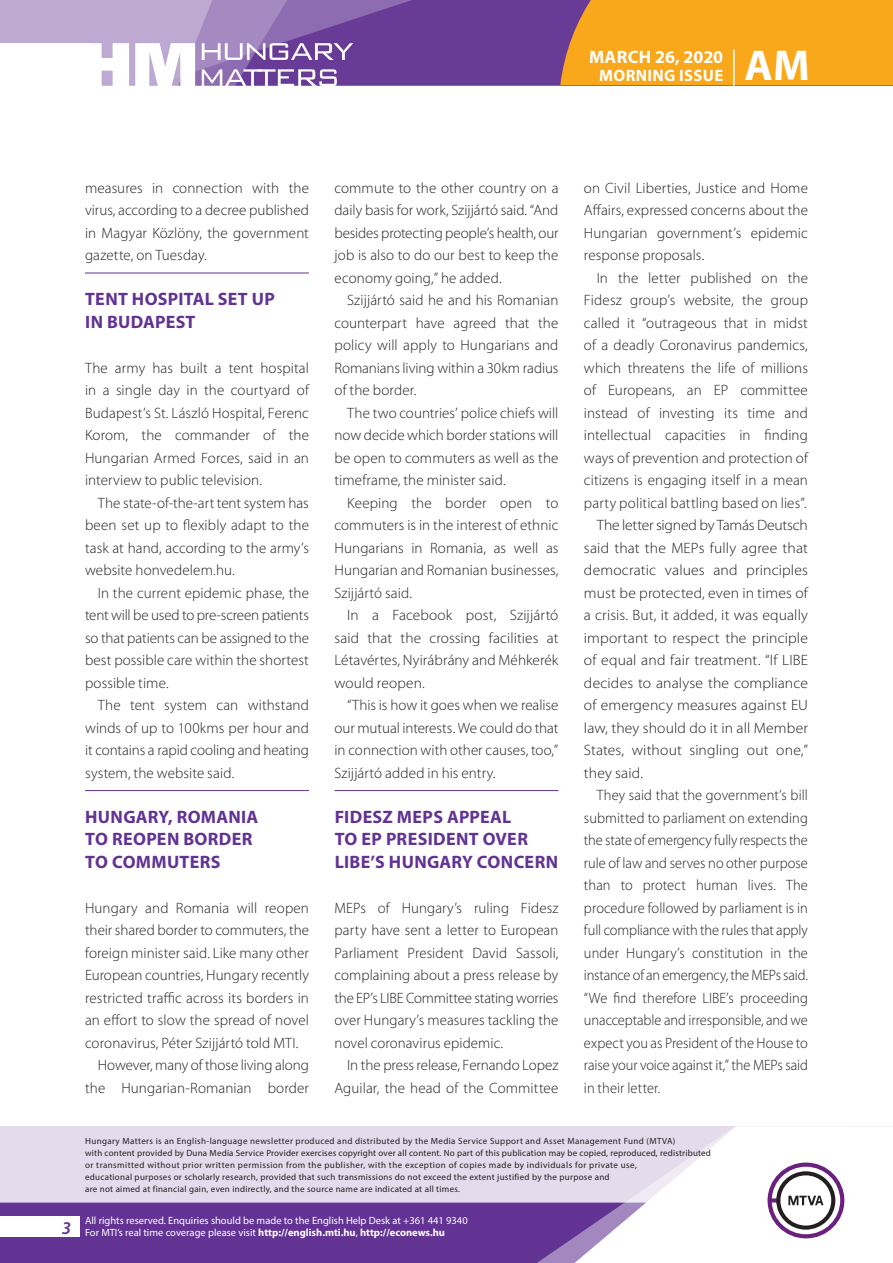
<style>
.page{position:relative;width:893px;height:1263px;background:#fff}
.page>*{position:absolute;margin:0;border:0;box-sizing:border-box;transform-origin:0 0}
.t1{font:700 43.35px "Myriad Pro";color:#fff}
._01_cimsor{font:700 18px/22.5px "Myriad Pro";letter-spacing:.015em;color:#623393}
.t2{font:700 18px "Myriad Pro";letter-spacing:.01em;color:#fff}
.t3{font:italic 600 18px "Myriad Pro";color:#623393}
.t4{font:700 16.5px "Myriad Pro";letter-spacing:.02em;color:#fff}
._03_kenyer_szöveg-2{font:300 15px/22.5px "Myriad Pro";letter-spacing:.005em;color:#231f20;text-align:justify}
._03_kenyer_szöveg-1{font:300 15px/22.5px "Myriad Pro";letter-spacing:.005em;color:#231f20;text-align:justify}
._03_kenyer_szöveg-2-2{font:300 15px/22.5px "Myriad Pro";letter-spacing:.005em;color:#231f20;text-align:justify;scale:.96 1}
._03_kenyer_szöveg-2-3{font:300 15px/22.5px "Myriad Pro";letter-spacing:.005em;color:#231f20;text-align:justify;scale:1.04 1}
.t5{font:10.5px/12px "Myriad Pro";color:#fff}
.t6{font:9px/12px "Myriad Pro";letter-spacing:.03em;color:#231f20}
.s1{font-weight:700}
</style>
<div class="page">
<div style="left:0;top:1126px;width:893px;height:137px;background:#e4dcec"></div>
<div style="left:0;top:1202px;width:506px;height:61px;background:#623393"></div>
<svg style="left:506px;top:1202px;width:69px;height:61px;background:#6b3e99"></svg>
<svg style="left:575px;top:1126px;width:318px;height:137px"></svg>
<div style="left:0;top:1216px;width:79px;height:20px;background:#fff"></div>
<div style="left:0;top:0;width:893px;height:85px;background:#683b97"></div>
<div style="left:560px;top:0;width:333px;height:85px;background:#f9a71b"></div>
<hr style="left:733px;top:49px;width:2px;height:37px;background:#fff">
<svg style="left:0;top:0;width:479px;height:86px"></svg>
<hr style="left:85px;top:273px;width:224px;height:1px;background:#623393">
<hr style="left:85px;top:790px;width:224px;height:1px;background:#623393">
<hr style="left:334px;top:790px;width:224px;height:1px;background:#623393">
<p class="t2" style="left:589px;top:45px;width:136px">MARCH 26, 2020</p>
<p class="t4" style="left:599px;top:65px;width:125px">MORNING ISSUE</p>
<h1 class="t1" style="left:745px;top:37px;width:67px">AM</h1>
<p class="_03_kenyer_szöveg-2" style="left:85px;top:176px;width:225px">measures in connection with the virus, according to a decree published in Magyar Közlöny, the government gazette, on Tuesday.</p>
<p class="_01_cimsor" style="left:85px;top:287px;width:191px">TENT HOSPITAL SET UP<br>IN BUDAPEST</p>
<p class="_03_kenyer_szöveg-1" style="left:85px;top:356px;width:225px">The army has built a tent hospital in a single day in the courtyard of Budapest’s St. László Hospital, Ferenc Korom, the commander of the Hungarian Armed Forces, said in an interview to public television.</p>
<p class="_03_kenyer_szöveg-2" style="left:85px;top:491px;width:225px;text-indent:13px">The state-of-the-art tent system has been set up to flexibly adapt to the task at hand, according to the army’s website honvedelem.hu.</p>
<p class="_03_kenyer_szöveg-2" style="left:85px;top:581px;width:225px;text-indent:13px">In the current epidemic phase, the tent will be used to pre-screen patients so that patients can be assigned to the best possible care within the shortest possible time.</p>
<p class="_03_kenyer_szöveg-2" style="left:85px;top:694px;width:225px;text-indent:13px">The tent system can withstand winds of up to 100kms per hour and it contains a rapid cooling and heating system, the website said.</p>
<p class="_01_cimsor" style="left:85px;top:805px;width:175px">HUNGARY, ROMANIA<br>TO REOPEN BORDER<br>TO COMMUTERS</p>
<p class="_03_kenyer_szöveg-1" style="left:85px;top:896px;width:225px">Hungary and Romania will reopen their shared border to commuters, the foreign minister said. Like many other European countries, Hungary recently restricted traffic across its borders in an effort to slow the spread of novel coronavirus, Péter Szijjártó told MTI.</p>
<p class="_03_kenyer_szöveg-2" style="left:85px;top:1054px;width:225px;text-align:right">However, many of those living along the Hungarian-Romanian border</p>
<p class="_03_kenyer_szöveg-2" style="left:334px;top:176px;width:225px">commute to the other country on a daily basis for work, Szijjártó said. “And besides protecting people’s health, our job is also to do our best to keep the economy going,” he added.</p>
<p class="_03_kenyer_szöveg-2" style="left:334px;top:289px;width:225px;text-indent:13px">Szijjártó said he and his Romanian counterpart have agreed that the policy will apply to Hungarians and Romanians living within a 30km radius of the border.</p>
<p class="_03_kenyer_szöveg-2" style="left:334px;top:401px;width:225px;text-indent:13px">The two countries’ police chiefs will now decide which border stations will be open to commuters as well as the timeframe, the minister said.</p>
<p class="_03_kenyer_szöveg-2" style="left:334px;top:491px;width:225px;text-indent:13px">Keeping the border open to commuters is in the interest of ethnic Hungarians in Romania, as well as Hungarian and Romanian businesses, Szijjártó said.</p>
<p class="_03_kenyer_szöveg-2" style="left:334px;top:604px;width:225px;text-indent:13px">In a Facebook post, Szijjártó said that the crossing facilities at Létavértes, Nyirábrány and Méhkerék would reopen.</p>
<p class="_03_kenyer_szöveg-2" style="left:334px;top:694px;width:225px;text-indent:13px">“This is how it goes when we realise our mutual interests. We could do that in connection with other causes, too,” Szijjártó added in his entry.</p>
<p class="_01_cimsor" style="left:335px;top:805px;width:225px">FIDESZ MEPS APPEAL<br>TO EP PRESIDENT OVER<br>LIBE’S HUNGARY CONCERN</p>
<p class="_03_kenyer_szöveg-1" style="left:334px;top:896px;width:225px">MEPs of Hungary’s ruling Fidesz party have sent a letter to European Parliament President David Sassoli, complaining about a press release by the EP’s LIBE Committee stating worries over Hungary’s measures tackling the novel coronavirus epidemic.</p>
<p class="_03_kenyer_szöveg-2" style="left:334px;top:1054px;width:225px;text-align:right">In the press release, Fernando Lopez<br>Aguilar, the head of the Committee</p>
<p class="_03_kenyer_szöveg-2" style="left:584px;top:176px;width:225px">on Civil Liberties, Justice and Home Affairs, expressed concerns about the Hungarian government’s epidemic response proposals.</p>
<p class="_03_kenyer_szöveg-2" style="left:584px;top:266px;width:225px;text-indent:13px">In the letter published on the Fidesz group’s website, the group called it “outrageous that in midst of a deadly Coronavirus pandemics, which threatens the life of millions of Europeans, an EP committee instead of investing its time and intellectual capacities in finding ways of prevention and protection of citizens is engaging itself in a mean party political battling based on lies”.</p>
<p class="_03_kenyer_szöveg-2-3" style="left:584px;top:514px;width:217px;text-indent:13px">The letter signed by Tamás Deutsch said that the MEPs fully agree that democratic values and principles must be protected, even in times of a crisis. But, it added, it was equally important to respect the principle of equal and fair treatment. “If LIBE decides to analyse the compliance of emergency measures against EU law, they should do it in all Member States, without singling out one,” they said.</p>
<p class="_03_kenyer_szöveg-2-2" style="left:584px;top:784px;width:235px;text-indent:13px">They said that the government’s bill submitted to parliament on extending the state of emergency fully respects the rule of law and serves no other purpose than to protect human lives. The procedure followed by parliament is in full compliance with the rules that apply under Hungary’s constitution in the instance of an emergency, the MEPs said. “We find therefore LIBE’s proceeding unacceptable and irresponsible, and we expect you as President of the House to raise your voice against it,” the MEPs said in their letter.</p>
<p class="t3" style="left:62px;top:1217px;width:11px">3</p>
<p class="t6" style="left:85px;top:1134px;width:627px">Hungary Matters is an English-language newsletter produced and distributed by the Media Service Support and Asset Management Fund (MTVA)<br>with content provided by Duna Media Service Provider exercises copyright over all content. No part of this publication may be copied, reproduced, redistributed or transmitted without prior written permission from the publisher, with the exception of copies made by individuals for private use,<br>educational purposes or scholarly research, provided that such transmissions do not exceed the extent justified by the purpose and<br>are not aimed at financial gain, even indirectly, and the source name are indicated at all times.</p>
<p class="t5" style="left:85px;top:1214px;width:384px">All rights reserved. Enquiries should be made to the English Help Desk at +361 441 9340<br>For MTI’s real time coverage please visit <span class="s1">http://english.mti.hu</span>, <span class="s1">http://econews.hu</span></p>
</div>
